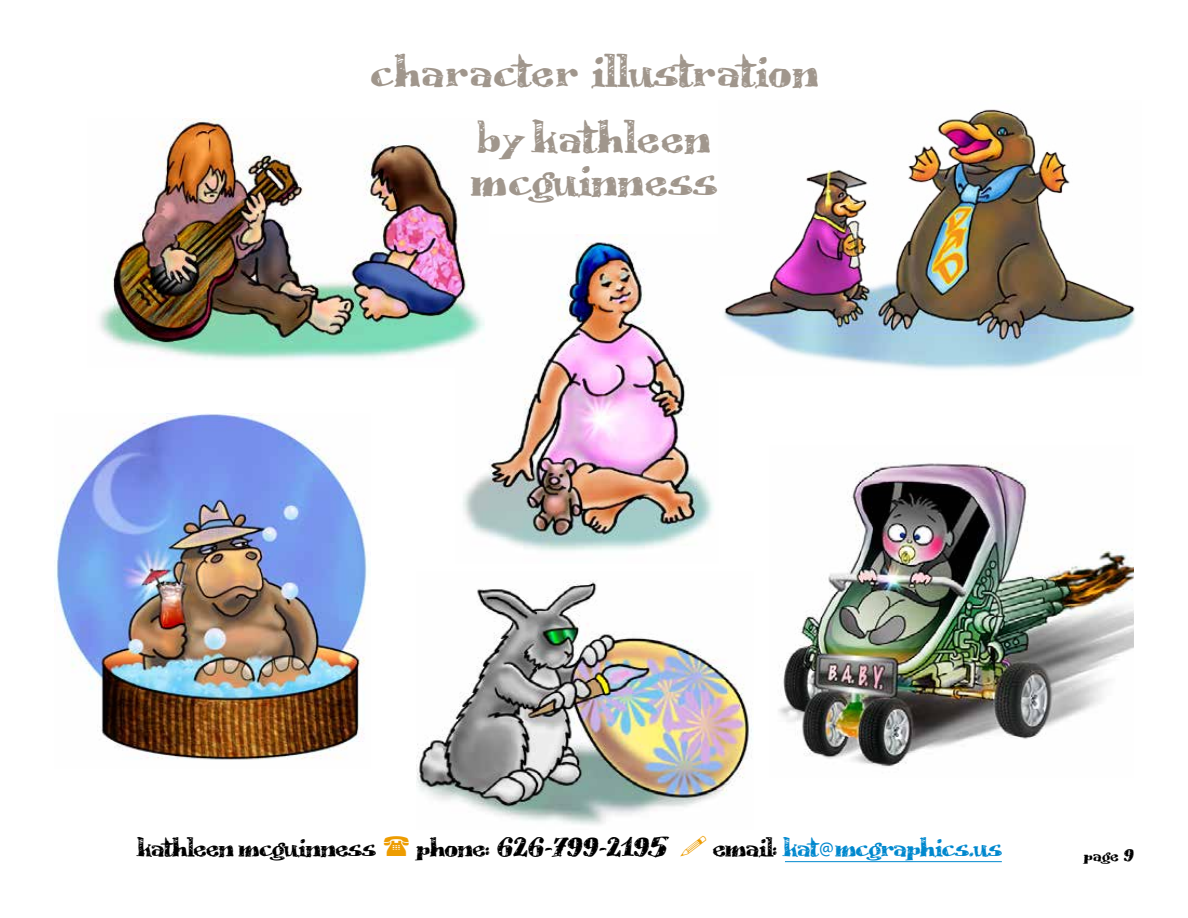
<style>
.page{position:relative;width:1188px;height:918px;background:#fff}
.page>*{position:absolute;margin:0;border:0;box-sizing:border-box;transform-origin:0 0}
.t1{font:36px/65.7px "Scrubble";letter-spacing:.05em;color:#a0968c;text-align:center}
.t2{font:21px "Scrubble";letter-spacing:.005em;color:#000}
.t3{font:21px "Scrubble";color:#0088ce}
.t4{font:13.5px "Scrubble";color:#000}
.s1{color:#000}
</style>
<div class="page">
<img style="left:723px;top:109px;width:412px;height:261px">
<img style="left:778px;top:462px;width:356px;height:305px">
<img style="left:463px;top:234px;width:251px;height:317px">
<img style="left:98px;top:119px;width:390px;height:249px">
<img style="left:416px;top:581px;width:336px;height:244px">
<img style="left:54px;top:414px;width:313px;height:346px">
<hr style="left:785px;top:861px;width:217px;height:1px;background:#0088ce">
<p class="t1" style="left:371px;top:41px;width:449px">character Illustration by kathleen</p>
<p class="t1" style="left:473px;top:150px;width:245px">Mcguinness</p>
<p class="t2" style="left:139px;top:836px;width:239px">kathleen mcguinness</p>
<p class="t2" style="left:417px;top:836px;width:252px">phone: 626-799-2195</p>
<p class="t3" style="left:713px;top:836px;width:290px"><span class="s1">email:</span> kat mcgraphics.us</p>
<p class="t4" style="left:1084px;top:849px;width:51px">PAGE 9</p>
</div>
